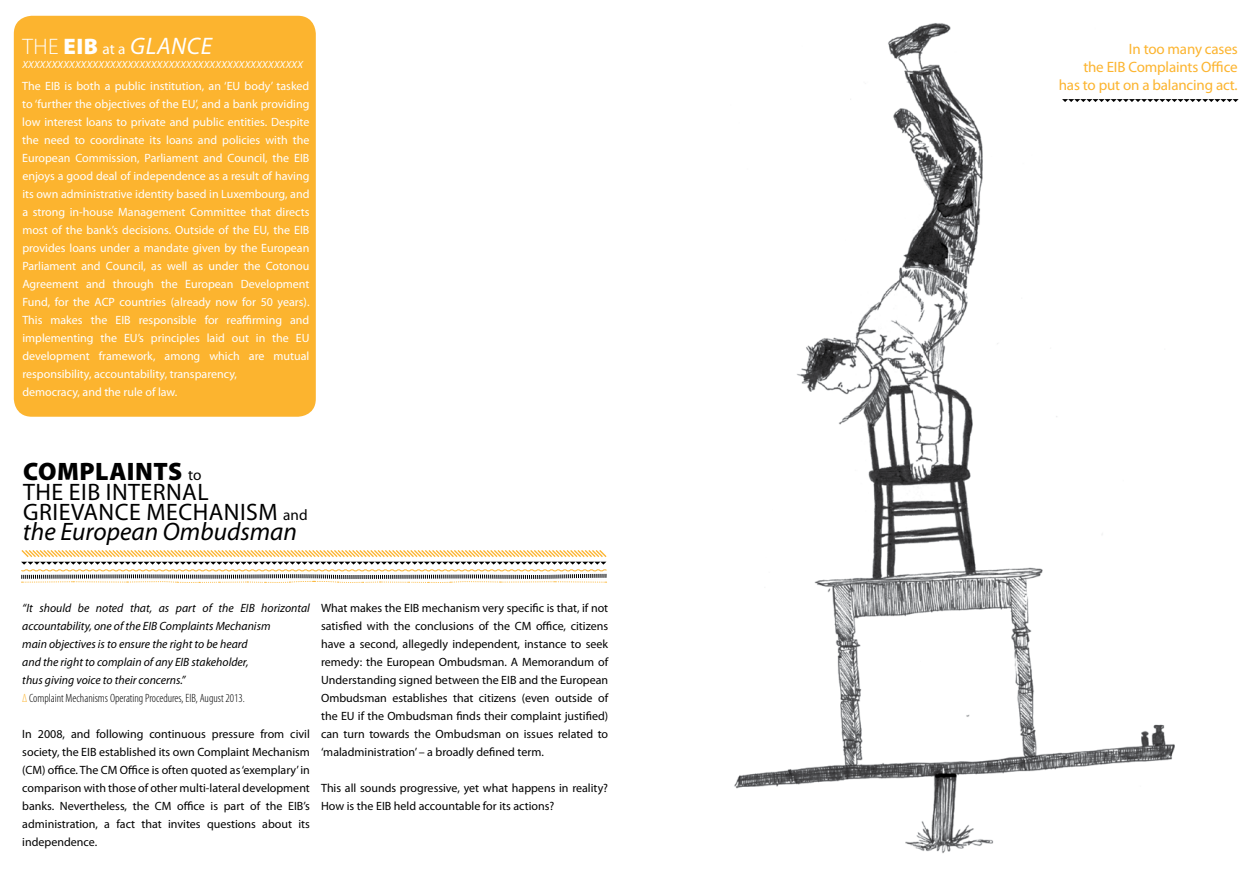
<style>
.page{position:relative;width:1259px;height:893px;background:#fff}
.page>*{position:absolute;margin:0;border:0;box-sizing:border-box;transform-origin:0 0}
.t1{font:italic 25.35px "Myriad Pro";color:#000}
.t2{font:900 25.35px "Myriad Pro";letter-spacing:.02em;color:#000}
.t3{font:italic 24px "Myriad Pro";letter-spacing:.02em;color:#fff}
.t4{font:23.85px/20px "Myriad Pro";letter-spacing:.02em;color:#000}
.t5{font:15.3px "Myriad Pro";color:#000}
.t6{font:15px/18px "Myriad Pro";letter-spacing:-.01em;color:#fcb42f;text-align:right}
.t7{font:12px/18px "Myriad Pro";color:#000;text-align:justify}
.t8{font:12px/18px "Myriad Pro";color:#fff}
.t9{font:italic 12px/18px "Myriad Pro";color:#000}
.t10{font:italic 10.5px "Myriad Pro";letter-spacing:.035em;color:#fff}
.s1{font-weight:300;font-style:normal;font-size:22.5px}
.s2{font-weight:900;font-style:normal;font-size:22.5px}
.s3{font-style:normal;font-size:15.3px}
.s4{font-weight:400;font-size:15.3px}
.s5{font-weight:300;font-style:normal;font-stretch:condensed;color:#fcb42f}
.s6{font-weight:300;font-style:normal;font-stretch:condensed}
</style>
<div class="page">
<div style="left:14px;top:16px;width:302px;height:401px;background:#fcb42f;border-radius:18px"></div>
<svg style="left:21px;top:550px;width:586px;height:33px"></svg>
<img style="left:734px;top:23px;width:441px;height:830px">
<svg style="left:1062px;top:99px;width:176px;height:3px"></svg>
<h2 class="t3" style="left:23px;top:31px;width:178px"><span class="s1">The</span> <span class="s2">EIB</span> <span class="s3">at a</span> glance</h2>
<p class="t10" style="left:22px;top:57px;width:282px">xxxxxxxxxxxxxxxxxxxxxxxxxxxxxxxxxxxxxxxxxxxxxxxx</p>
<p class="t8" style="left:22px;top:77px;width:289px">The EIB is both a public institution, an ‘EU body’ tasked to ‘further the objectives of the EU’, and a bank providing low interest loans to private and public entities. Despite the need to coordinate its loans and policies with the European Commission, Parliament and Council, the EIB enjoys a good deal of independence as a result of having its own administrative identity based in Luxembourg, and a strong in-house Management Committee that directs most of the bank’s decisions. Outside of the EU, the EIB provides loans under a mandate given by the European Parliament and Council, as well as under the Cotonou Agreement and through the European Development Fund, for the ACP countries (already now for 50 years).<br>This makes the EIB responsible for reaffirming and implementing the EU’s principles laid out in the EU development framework, among which are mutual responsibility, accountability, transparency,<br>democracy, and the rule of law.</p>
<h1 class="t2" style="left:23px;top:454px;width:180px">COMPLAINTS <span class="s4">to</span></h1>
<h3 class="t4" style="left:23px;top:481px;width:230px">the EIB internal<br>gri evance mechanism</h3>
<p class="t5" style="left:283px;top:505px;width:26px">and</p>
<h1 class="t1" style="left:23px;top:516px;width:275px">the European Ombudsman</h1>
<p class="t9" style="left:22px;top:599px;width:289px">“It should be noted that, as part of the EIB horizontal accountability, one of the EIB Complaints Mechanism<br>main objectives is to ensure the right to be heard<br>and the right to complain of any EIB stakeholder,<br>thus giving voice to their concerns.”<br><span class="s5">Δ</span> <span class="s6">Complaint Mechanisms Operating Procedures, EIB, August 2013.</span></p>
<p class="t7" style="left:22px;top:725px;width:289px">In 2008, and following continuous pressure from civil society, the EIB established its own Complaint Mechanism (CM) office. The CM Office is often quoted as ‘exemplary’ in comparison with those of other multi-lateral development banks. Nevertheless, the CM office is part of the EIB’s administration, a fact that invites questions about its independence.</p>
<p class="t7" style="left:321px;top:599px;width:289px">What makes the EIB mechanism very specific is that, if not satisfied with the conclusions of the CM office, citizens have a second, allegedly independent, instance to seek remedy: the European Ombudsman. A Memorandum of Understanding signed between the EIB and the European Ombudsman establishes that citizens (even outside of the EU if the Ombudsman finds their complaint justified) can turn towards the Ombudsman on issues related to ‘maladministration’ – a broadly defined term.</p>
<p class="t7" style="left:321px;top:779px;width:288px">This all sounds progressive, yet what happens in reality?<br>How is the EIB held accountable for its actions?</p>
<p class="t6" style="left:1058px;top:40px;width:180px">In too many cases<br>the EIB Complaints Office has to put on a balancing act.</p>
</div>
